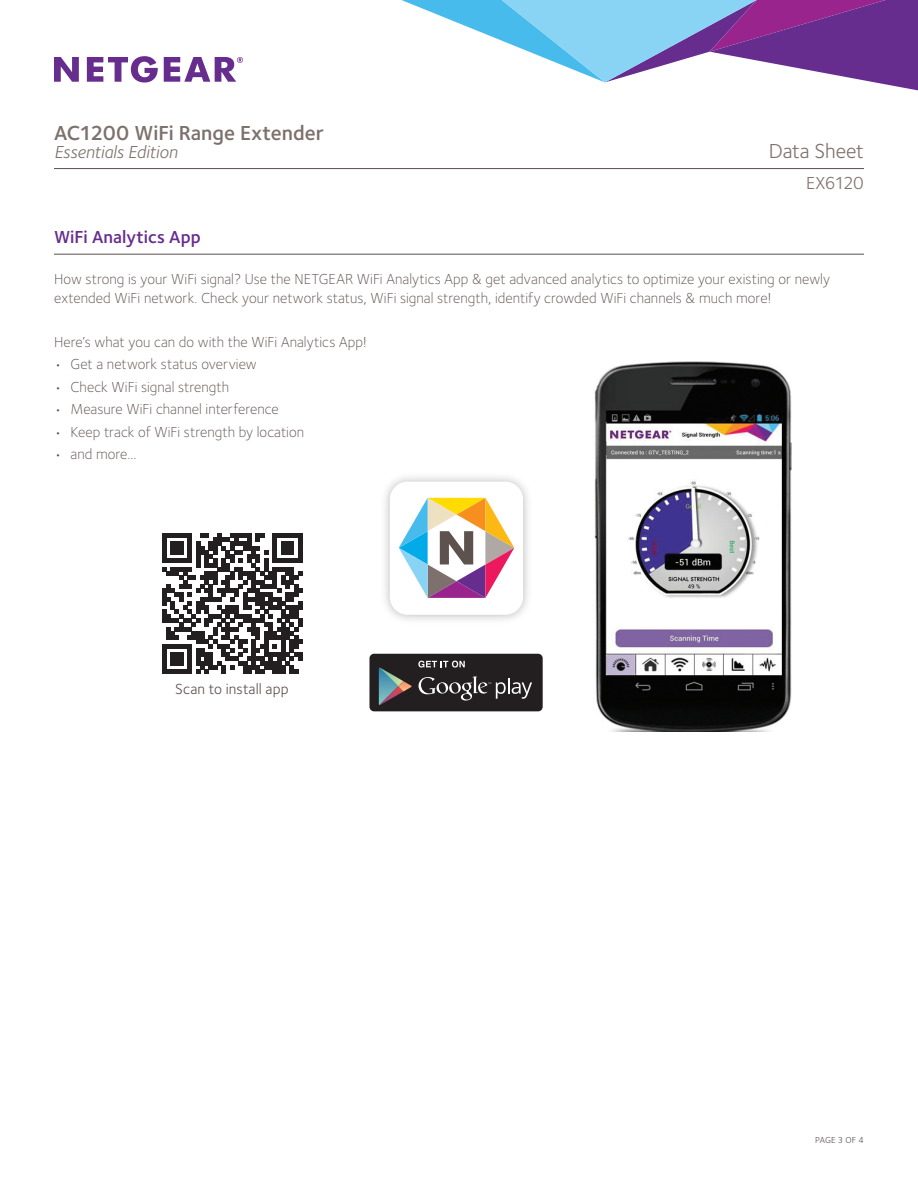
<style>
.page{position:relative;width:918px;height:1188px;background:#fff}
.page>*{position:absolute;margin:0;border:0;box-sizing:border-box;transform-origin:0 0}
.t1{font:600 21px "Foundry Sterling";letter-spacing:-.005em;color:#7d716c}
.t2{font:21px "Foundry Sterling";letter-spacing:-.01em;color:#7d716c}
.t3{font:italic 18px "Foundry Sterling";letter-spacing:-.005em;color:#7d716c}
.t4{font:600 18px "Foundry Sterling";letter-spacing:.005em;color:#662d8e}
.t5{font:18px "Foundry Sterling";letter-spacing:-.035em;color:#7d716c}
.t6{font:15.15px "Foundry Sterling";letter-spacing:.01em;color:#5d514e}
.t7{font:300 15px/19.5px "Foundry Sterling";letter-spacing:.005em;color:#5d514e}
.t8{font:9px "Foundry Sterling";letter-spacing:.02em;color:#5d514e}
</style>
<div class="page">
<svg style="left:401px;top:0;width:517px;height:91px"></svg>
<svg style="left:164px;top:57px;width:79px;height:25px"></svg>
<svg style="left:54px;top:57px;width:25px;height:25px"></svg>
<svg style="left:87px;top:56px;width:71px;height:27px"></svg>
<hr style="left:54px;top:254px;width:810px;height:1px;background:#5d514e">
<img style="left:385px;top:477px;width:143px;height:143px">
<div style="left:390px;top:482px;width:133px;height:133px;background:#fff;border-radius:18px"></div>
<img style="left:594px;top:361px;width:198px;height:371px">
<div style="left:369px;top:654px;width:174px;height:57px;background:#231f20;border-radius:5px"></div>
<svg style="left:379px;top:668px;width:33px;height:37px"></svg>
<svg style="left:419px;top:677px;width:113px;height:24px"></svg>
<svg style="left:418px;top:661px;width:47px;height:7px"></svg>
<svg style="left:399px;top:498px;width:115px;height:100px"></svg>
<svg style="left:162px;top:533px;width:140px;height:141px"></svg>
<hr style="left:54px;top:168px;width:810px;height:1px;background:#5d514e">
<h1 class="t1" style="left:54px;top:120px;width:272px">AC1200 WiFi Range Extender</h1>
<p class="t3" style="left:54px;top:141px;width:125px">Essentials Edition</p>
<h1 class="t2" style="left:769px;top:138px;width:97px">Data Sheet</h1>
<p class="t5" style="left:806px;top:173px;width:59px">EX6120</p>
<p class="t4" style="left:54px;top:226px;width:148px">WiFi Analytics App</p>
<p class="t7" style="left:54px;top:269px;width:778px">How strong is your WiFi signal? Use the NETGEAR WiFi Analytics App &amp; get advanced analytics to optimize your existing or newly extended WiFi network. Check your network status, WiFi signal strength, identify crowded WiFi channels &amp; much more!</p>
<p class="t7" style="left:54px;top:332px;width:315px">Here’s what you can do with the WiFi Analytics App!</p>
<p class="t7" style="left:54px;top:354px;width:204px">• Get a network status overview</p>
<p class="t7" style="left:54px;top:377px;width:177px">• Check WiFi signal strength</p>
<p class="t7" style="left:54px;top:399px;width:226px">• Measure WiFi channel interference</p>
<p class="t7" style="left:54px;top:422px;width:252px">• Keep track of WiFi strength by location</p>
<p class="t7" style="left:54px;top:444px;width:84px">• and more...</p>
<p class="t6" style="left:175px;top:680px;width:115px">Scan to install app</p>
<p class="t8" style="left:815px;top:1135px;width:50px">PAGE 3 OF 4</p>
</div>
